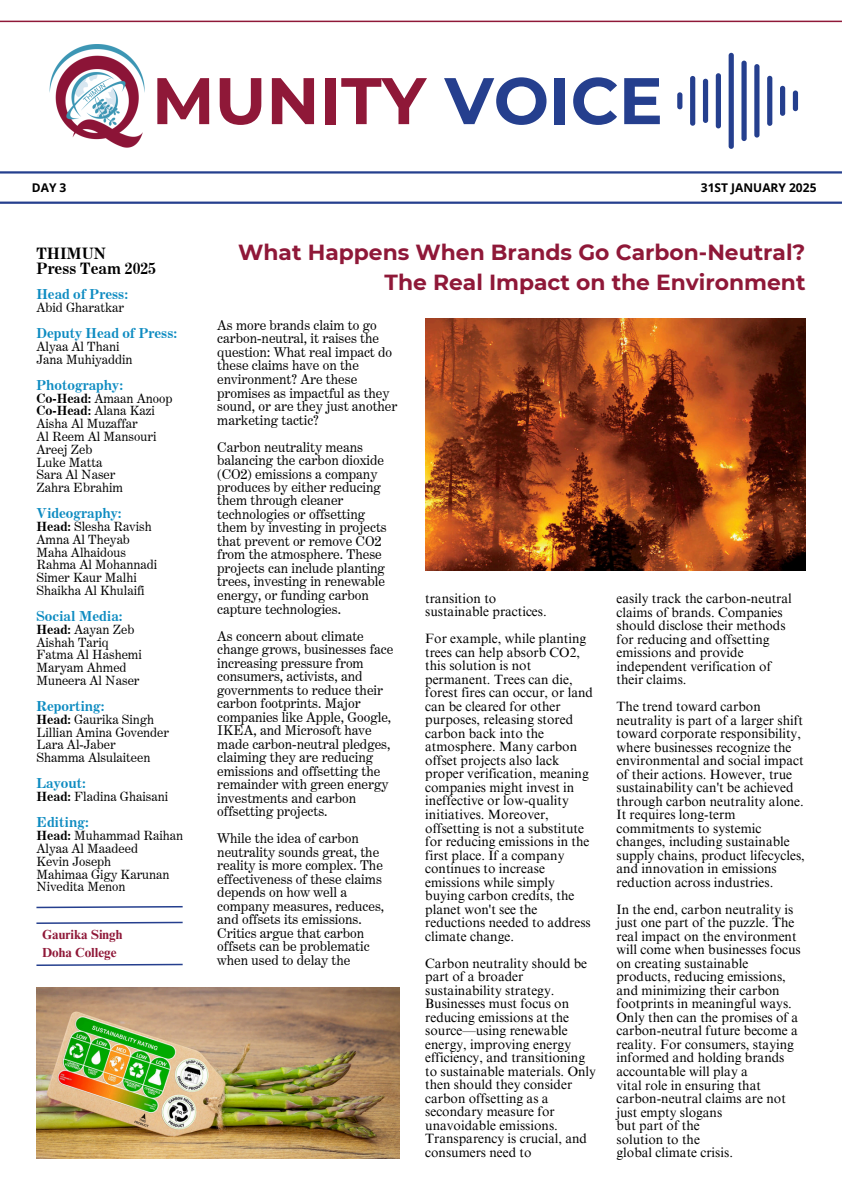
<style>
.page{position:relative;width:842px;height:1191px;background:#fff}
.page>*{position:absolute;margin:0;border:0;box-sizing:border-box;transform-origin:0 0}
.t1{font:700 65.7px "Montserrat";color:#8f1838}
.t2{font:700 21.8px/30.5px "Montserrat";color:#8f1838;text-align:right}
.t3{font:700 15.8px/15.8px "Century Expanded BT";color:#000}
.t4{font:700 13.8px "Century Expanded BT";color:#0d8bc1}
.t5{font:13.5px/13.5px "Times NRMT Pro";color:#000}
.t6{font:13.5px/13.5px "Century Expanded BT";color:#000}
.t7{font:700 13.1px/18px "Times NRMT Pro";color:#8f1838}
.t8{font:12.8px/12.8px "Century Expanded BT";color:#000}
.t9{font:700 12px "Open Sans";color:#000}
.s1{color:#253f8e}
.s2{font-weight:700}
</style>
<div class="page">
<hr style="left:0;top:21px;width:842px;height:1px;background:#8f1838">
<hr style="left:0;top:171px;width:842px;height:2px;background:#253f8e">
<img style="left:49px;top:44px;width:96px;height:104px">
<hr style="left:0;top:201px;width:842px;height:3px;background:#253f8e">
<div style="left:677px;top:92px;width:5px;height:17px;background:#253f8e;border-radius:3px"></div>
<div style="left:690px;top:76px;width:5px;height:50px;background:#253f8e;border-radius:3px"></div>
<div style="left:703px;top:79px;width:5px;height:44px;background:#253f8e;border-radius:3px"></div>
<div style="left:716px;top:73px;width:5px;height:55px;background:#253f8e;border-radius:3px"></div>
<div style="left:729px;top:53px;width:5px;height:96px;background:#253f8e;border-radius:3px"></div>
<div style="left:741px;top:61px;width:6px;height:80px;background:#253f8e;border-radius:3px"></div>
<div style="left:754px;top:64px;width:5px;height:73px;background:#253f8e;border-radius:3px"></div>
<div style="left:767px;top:76px;width:5px;height:50px;background:#253f8e;border-radius:3px"></div>
<div style="left:780px;top:86px;width:5px;height:30px;background:#253f8e;border-radius:3px"></div>
<div style="left:793px;top:90px;width:5px;height:21px;background:#253f8e;border-radius:3px"></div>
<svg style="left:36px;top:906px;width:147px;height:2px"></svg>
<img style="left:36px;top:987px;width:363px;height:171px">
<img style="left:425px;top:318px;width:380px;height:252px">
<svg style="left:36px;top:921px;width:147px;height:3px"></svg>
<svg style="left:36px;top:963px;width:147px;height:3px"></svg>
<h5 class="t9" style="left:32px;top:179px;width:36px">DAY 3</h5>
<h5 class="t1" style="left:152px;top:60px;width:512px">MUNITY <span class="s1">VOICE</span></h5>
<h5 class="t9" style="left:701px;top:179px;width:117px">31ST JANUARY 2025</h5>
<h5 class="t3" style="left:36px;top:245px;width:121px">THIMUN<br>Press Team 2025</h5>
<h5 class="t4" style="left:36px;top:285px;width:93px">Head of Press:</h5>
<h5 class="t8" style="left:36px;top:301px;width:89px">Abid Gharatkar</h5>
<h5 class="t4" style="left:36px;top:324px;width:142px">Deputy Head of Press:</h5>
<h5 class="t8" style="left:36px;top:340px;width:98px">Alyaa Al Thani<br>Jana Muhiyaddin</h5>
<h5 class="t4" style="left:36px;top:376px;width:88px">Photography:</h5>
<h5 class="t8" style="left:36px;top:391px;width:137px"><span class="s2">Co-Head:</span> Amaan Anoop<br><span class="s2">Co-Head:</span> Alana Kazi<br>Aisha Al Muzaffar<br>Al Reem Al Mansouri<br>Areej Zeb<br>Luke Matta<br>Sara Al Naser<br>Zahra Ebrahim</h5>
<h2 class="t4" style="left:36px;top:504px;width:87px">Videography:</h2>
<h2 class="t8" style="left:36px;top:520px;width:122px"><span class="s2">Head:</span> Slesha Ravish<br>Amna Al Theyab<br>Maha Alhaidous<br>Rahma Al Mohannadi<br>Simer Kaur Malhi<br>Shaikha Al Khulaifi</h2>
<h5 class="t4" style="left:36px;top:607px;width:88px">Social Media:</h5>
<h5 class="t8" style="left:36px;top:622px;width:107px"><span class="s2">Head:</span> Aayan Zeb<br>Aishah Tariq<br>Fatma Al Hashemi<br>Maryam Ahmed<br>Muneera Al Naser</h5>
<h5 class="t4" style="left:36px;top:697px;width:70px">Reporting:</h5>
<h5 class="t8" style="left:36px;top:712px;width:134px"><span class="s2">Head:</span> Gaurika Singh<br>Lillian Amina Govender<br>Lara Al-Jaber<br>Shamma Alsulaiteen</h5>
<p class="t4" style="left:36px;top:774px;width:51px">Layout:</p>
<p class="t8" style="left:36px;top:790px;width:133px"><span class="s2">Head:</span> Fladina Ghaisani</p>
<h5 class="t4" style="left:36px;top:813px;width:54px">Editing:</h5>
<h5 class="t8" style="left:36px;top:829px;width:148px"><span class="s2">Head:</span> Muhammad Raihan<br>Alyaa Al Maadeed<br>Kevin Joseph<br>Mahimaa Gigy Karunan<br>Nivedita Menon</h5>
<h5 class="t7" style="left:42px;top:927px;width:82px">Gaurika Singh<br>Doha College</h5>
<p class="t2" style="left:238px;top:237px;width:569px">What Happens When Brands Go Carbon-Neutral?<br>The Real Impact on the Environment</p>
<p class="t6" style="left:217px;top:318px;width:182px">As more brands claim to go carbon-neutral, it raises the question: What real impact do these claims have on the environment? Are these promises as impactful as they sound, or are they just another marketing tactic?</p>
<h1 class="t6" style="left:217px;top:440px;width:168px">Carbon neutrality means balancing the carbon dioxide (CO2) emissions a company</h1>
<h5 class="t6" style="left:217px;top:480px;width:171px">produces by either reducing them through cleaner technologies or offsetting them by investing in projects that prevent or remove CO2 from the atmosphere. These projects can include planting trees, investing in renewable energy, or funding carbon capture technologies.</h5>
<h5 class="t6" style="left:217px;top:628px;width:178px">As concern about climate change grows, businesses face increasing pressure from consumers, activists, and governments to reduce their carbon footprints. Major companies like Apple, Google,<br>IKEA, and Microsoft have made carbon-neutral pledges, claiming they are reducing emissions and offsetting the remainder with green energy investments and carbon offsetting projects.</h5>
<h5 class="t6" style="left:217px;top:831px;width:168px">While the idea of carbon neutrality sounds great, the reality is more complex. The effectiveness of these claims depends on how well a company measures, reduces, and offsets its emissions.<br>Critics argue that carbon offsets can be problematic when used to delay the</h5>
<p class="t5" style="left:425px;top:593px;width:123px">transition to sustainable practices.</p>
<p class="t5" style="left:425px;top:633px;width:169px">For example, while planting trees can help absorb CO2, this solution is not permanent. Trees can die, forest fires can occur, or land can be cleared for other purposes, releasing stored carbon back into the atmosphere. Many carbon offset projects also lack proper verification, meaning companies might invest in ineffective or low-quality initiatives. Moreover, offsetting is not a substitute for reducing emissions in the first place. If a company continues to increase emissions while simply buying carbon credits, the planet won't see the reductions needed to address climate change.</p>
<p class="t5" style="left:425px;top:957px;width:172px">Carbon neutrality should be part of a broader sustainability strategy.<br>Businesses must focus on reducing emissions at the source—using renewable energy, improving energy efficiency, and transitioning to sustainable materials. Only then should they consider carbon offsetting as a secondary measure for unavoidable emissions.<br>Transparency is crucial, and consumers need to</p>
<p class="t5" style="left:616px;top:593px;width:177px">easily track the carbon-neutral claims of brands. Companies should disclose their methods for reducing and offsetting emissions and provide independent verification of their claims.</p>
<p class="t5" style="left:616px;top:701px;width:190px">The trend toward carbon neutrality is part of a larger shift toward corporate responsibility, where businesses recognize the environmental and social impact of their actions. However, true sustainability can't be achieved through carbon neutrality alone.<br>It requires long-term commitments to systemic changes, including sustainable supply chains, product lifecycles, and innovation in emissions reduction across industries.</p>
<h3 class="t5" style="left:616px;top:904px;width:186px">In the end, carbon neutrality is just one part of the puzzle. The real impact on the environment will come when businesses focus on creating sustainable products, reducing emissions, and minimizing their carbon footprints in meaningful ways.<br>Only then can the promises of a carbon-neutral future become a reality. For consumers, staying informed and holding brands accountable will play a<br>vital role in ensuring that carbon-neutral claims are not just empty slogans<br>but part of the<br>solution to the<br>global climate crisis.</h3>
</div>
